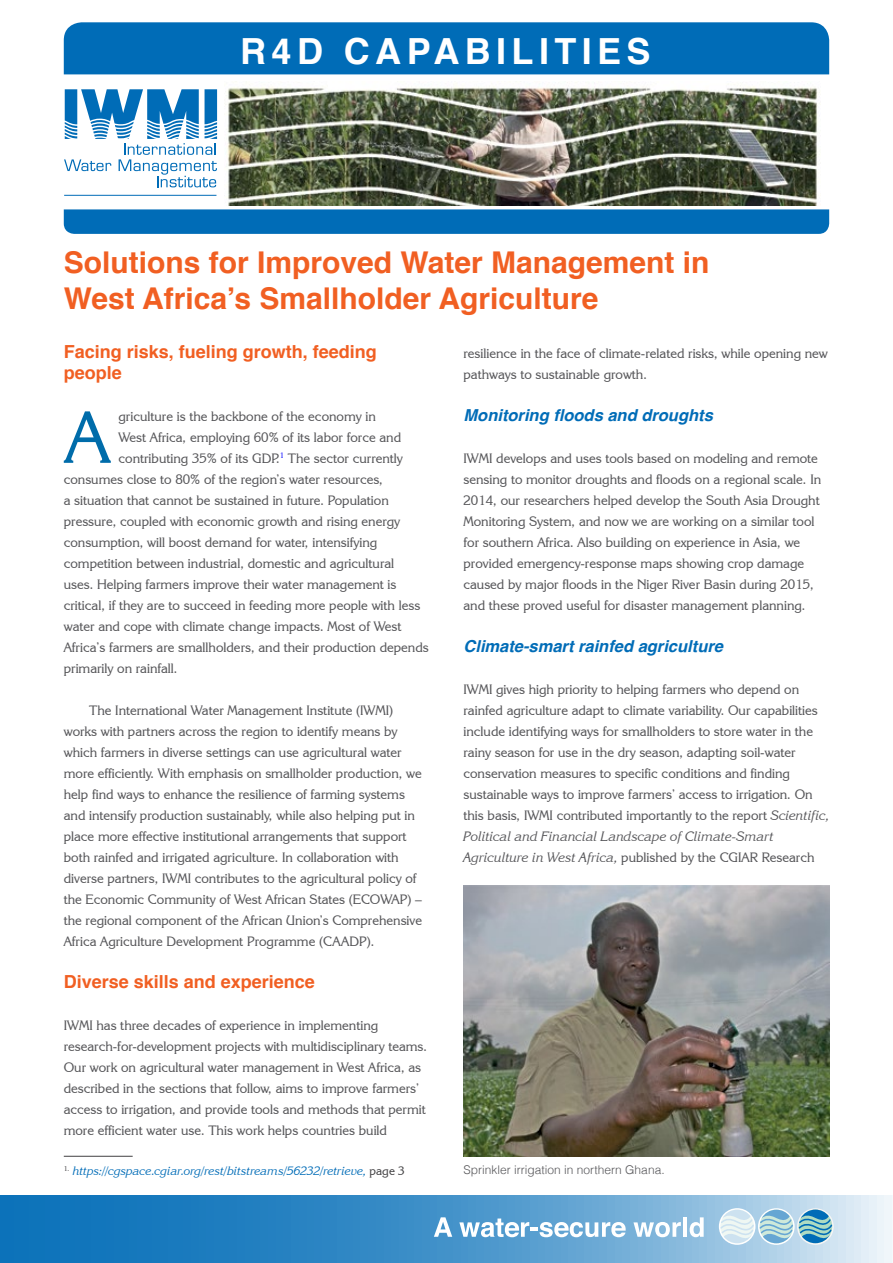
<style>
.page{position:relative;width:893px;height:1263px;background:#fff}
.page>*{position:absolute;margin:0;border:0;box-sizing:border-box;transform-origin:0 0}
.t1{font:73.5px "Korinna IT Cby BT";color:#006caa}
.t2{font:700 36px "Helvetica";letter-spacing:.15em;color:#fff}
.t3{font:700 30px/36px "Helvetica";color:#f15f22}
.t4{font:700 18px/21px "Helvetica";color:#f15f22}
.t5{font:italic 700 16.5px "Helvetica";color:#006cb7}
.t6{font:13.5px/21px "Korinna IT Cby BT";color:#565659}
.t7{font:italic 12px "Korinna IT Cby BT";letter-spacing:.01em;color:#006cb7}
.t8{font:300 12px "Helvetica";color:#565659}
.s1{font-style:italic}
.s2{font-style:normal;color:#414042}
</style>
<div class="page">
<svg style="left:64px;top:89px;width:153px;height:98px"></svg>
<hr style="left:64px;top:195px;width:152px;height:1px;background:#006cb7">
<div style="left:64px;top:22px;width:765px;height:52px;background:#006cb7"></div>
<svg style="left:64px;top:209px;width:765px;height:25px;background:#066fb8"></svg>
<svg style="left:0;top:1196px;width:892px;height:67px;background:#4e98cc"></svg>
<svg style="left:719px;top:1208px;width:36px;height:37px"></svg>
<svg style="left:758px;top:1208px;width:37px;height:37px"></svg>
<svg style="left:797px;top:1208px;width:37px;height:37px"></svg>
<svg style="left:720px;top:1209px;width:114px;height:34px;background:#a7cede"></svg>
<svg style="left:434px;top:1217px;width:18px;height:20px"></svg>
<svg style="left:459px;top:1218px;width:167px;height:19px"></svg>
<svg style="left:633px;top:1222px;width:48px;height:15px"></svg>
<hr style="left:683px;top:1217px;width:4px;height:20px;background:#fff">
<svg style="left:690px;top:1217px;width:14px;height:20px"></svg>
<hr style="left:64px;top:1156px;width:69px;height:1px;background:#414042">
<img style="left:225px;top:82px;width:595px;height:123px">
<img style="left:463px;top:886px;width:366px;height:270px">
<h2 class="t2" style="left:240px;top:22px;width:412px">R4D CAPABILITIES</h2>
<h3 class="t3" style="left:64px;top:245px;width:647px">Solutions for Improved Water Management in<br>West Africa’s Smallholder Agriculture</h3>
<h3 class="t4" style="left:64px;top:341px;width:315px">Facing risks, fueling growth, feeding people</h3>
<h1 class="t1" style="left:65px;top:392px;width:46px">A</h1>
<p class="t6" style="left:119px;top:405px;width:259px">griculture is the backbone of the economy in</p>
<p class="t6" style="left:463px;top:342px;width:366px">resilience in the face of climate-related risks, while opening new pathways to sustainable growth.</p>
<p class="t5" style="left:463px;top:401px;width:251px">Monitoring floods and droughts</p>
<p class="t6" style="left:463px;top:447px;width:359px">IWMI develops and uses tools based on modeling and remote sensing to monitor droughts and floods on a regional scale. In 2014, our researchers helped develop the South Asia Drought Monitoring System, and now we are working on a similar tool for southern Africa. Also building on experience in Asia, we provided emergency-response maps showing crop damage caused by major floods in the Niger River Basin during 2015, and these proved useful for disaster management planning.</p>
<p class="t5" style="left:463px;top:632px;width:261px">Climate-smart rainfed agriculture</p>
<p class="t6" style="left:463px;top:678px;width:367px">IWMI gives high priority to helping farmers who depend on rainfed agriculture adapt to climate variability. Our capabilities include identifying ways for smallholders to store water in the rainy season for use in the dry season, adapting soil-water conservation measures to specific conditions and finding sustainable ways to improve farmers’ access to irrigation. On this basis, IWMI contributed importantly to the report <span class="s1">Scientific, Political and Financial Landscape of Climate-Smart Agriculture in West Africa,</span> published by the CGIAR Research</p>
<p class="t6" style="left:119px;top:426px;width:284px">West Africa, employing 60% of its labor force and</p>
<p class="t6" style="left:119px;top:447px;width:286px">contributing 35% of its GDP.<sup>1</sup> The sector currently</p>
<p class="t6" style="left:64px;top:468px;width:321px">consumes close to 80% of the region’s water resources,</p>
<p class="t6" style="left:64px;top:489px;width:326px">a situation that cannot be sustained in future. Population</p>
<p class="t6" style="left:64px;top:510px;width:338px">pressure, coupled with economic growth and rising energy</p>
<p class="t6" style="left:64px;top:531px;width:315px">consumption, will boost demand for water, intensifying</p>
<p class="t6" style="left:64px;top:552px;width:332px">competition between industrial, domestic and agricultural</p>
<p class="t6" style="left:64px;top:573px;width:334px">uses. Helping farmers improve their water management is</p>
<p class="t6" style="left:64px;top:594px;width:358px">critical, if they are to succeed in feeding more people with less</p>
<p class="t6" style="left:64px;top:615px;width:339px">water and cope with climate change impacts. Most of West</p>
<p class="t6" style="left:64px;top:636px;width:366px">Africa’s farmers are smallholders, and their production depends</p>
<p class="t6" style="left:64px;top:657px;width:115px">primarily on rainfall.</p>
<p class="t6" style="left:64px;top:699px;width:360px;text-indent:26px">The International Water Management Institute (IWMI) works with partners across the region to identify means by which farmers in diverse settings can use agricultural water more efficiently. With emphasis on smallholder production, we help find ways to enhance the resilience of farming systems and intensify production sustainably, while also helping put in place more effective institutional arrangements that support both rainfed and irrigated agriculture. In collaboration with diverse partners, IWMI contributes to the agricultural policy of the Economic Community of West African States (ECOWAP) – the regional component of the African Union’s Comprehensive Africa Agriculture Development Programme (CAADP).</p>
<h3 class="t4" style="left:64px;top:971px;width:253px">Diverse skills and experience</h3>
<p class="t6" style="left:64px;top:1014px;width:365px">IWMI has three decades of experience in implementing research-for-development projects with multidisciplinary teams.<br>Our work on agricultural water management in West Africa, as described in the sections that follow, aims to improve farmers’ access to irrigation, and provide tools and methods that permit more efficient water use. This work helps countries build</p>
<p class="t7" style="left:64px;top:1163px;width:343px"><sup>1.</sup> https://cgspace.cgiar.org/rest/bitstreams/56232/retrieve, <span class="s2">page 3</span></p>
<p class="t8" style="left:463px;top:1160px;width:203px">Sprinkler irrigation in northern Ghana.</p>
</div>
